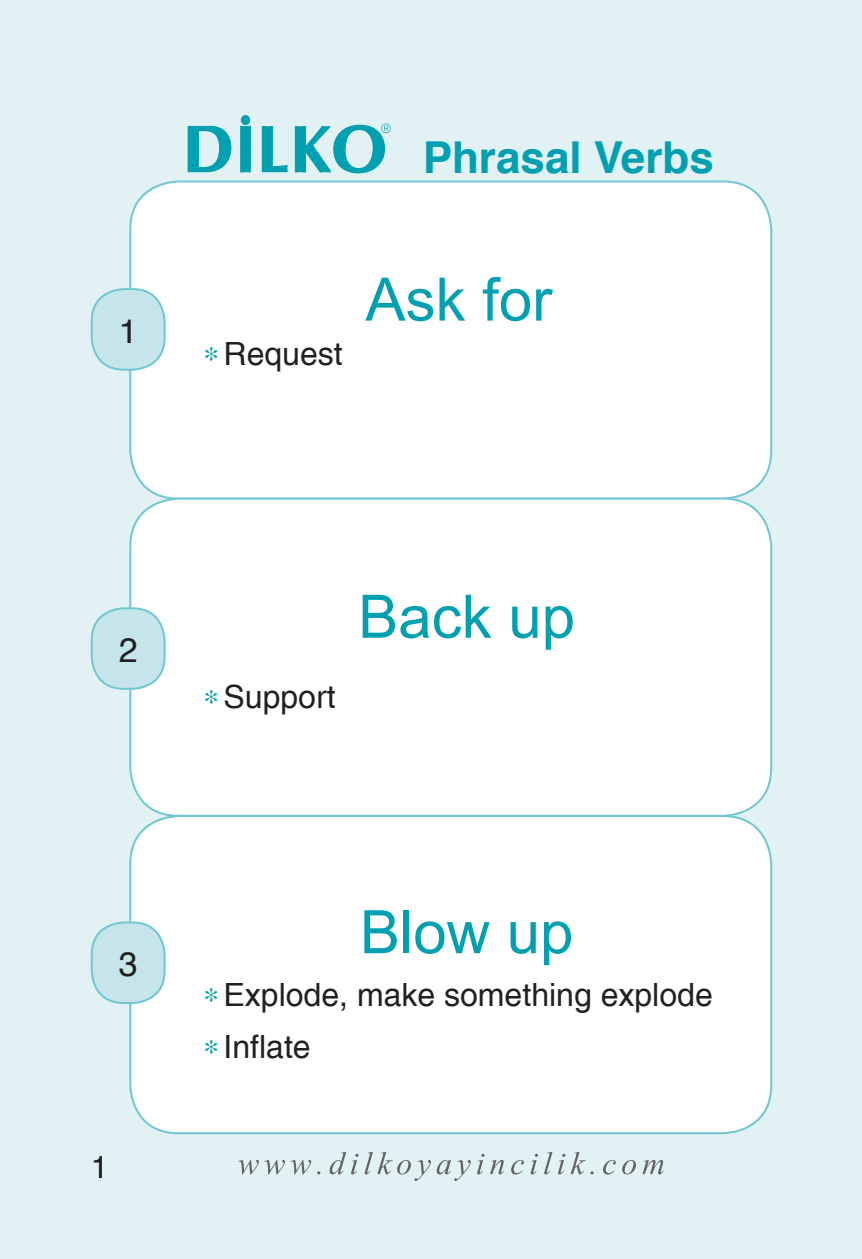
<style>
.page{position:relative;width:862px;height:1259px;background:#fff}
.page>*{position:absolute;margin:0;border:0;box-sizing:border-box;transform-origin:0 0}
.t1{font:60px "Arial";color:#00a0b0}
.t2{font:700 44px "Helvetica";color:#00a0b0}
.t3{font:34px "Helvetica";color:#231f20}
.t4{font:32px/52px "Helvetica T.";color:#231f20}
.t5{font:32px "Helvetica";color:#231f20}
.s1{color:#00a0b0}
</style>
<div class="page">
<div style="left:0;top:0;width:828px;height:1259px;background:#e1f1f4"></div>
<div style="left:828px;top:0;width:34px;height:1259px;background:#e1f1f4"></div>
<div style="left:130px;top:181px;width:641px;height:317px;background:#fff;border-radius:48px"></div>
<div style="left:130px;top:816px;width:641px;height:317px;background:#fff;border-radius:48px"></div>
<div style="left:130px;top:498px;width:641px;height:318px;background:#fff;border-radius:48px"></div>
<div style="left:129px;top:497px;width:643px;height:320px;border:2px solid #71c7d1;border-radius:48px"></div>
<div style="left:92px;top:289px;width:73px;height:81px;background:#c5e5ea;border-radius:32px"></div>
<div style="left:91px;top:288px;width:75px;height:83px;border:2px solid #71c7d1;border-radius:32px"></div>
<div style="left:92px;top:922px;width:73px;height:81px;background:#c5e5ea;border-radius:32px"></div>
<div style="left:91px;top:921px;width:75px;height:83px;border:2px solid #71c7d1;border-radius:32px"></div>
<div style="left:92px;top:608px;width:73px;height:81px;background:#c5e5ea;border-radius:32px"></div>
<div style="left:91px;top:607px;width:75px;height:83px;border:2px solid #71c7d1;border-radius:32px"></div>
<svg style="left:238px;top:1151px;width:426px;height:30px;background:#d2e0e3"></svg>
<svg style="left:187px;top:125px;width:45px;height:48px;background:#65c4ce"></svg>
<svg style="left:239px;top:114px;width:12px;height:59px"></svg>
<svg style="left:261px;top:123px;width:130px;height:51px;background:#81ced7"></svg>
<p class="t3" style="left:119px;top:308px;width:20px">1</p>
<h2 class="t2" style="left:423px;top:128px;width:293px">Phrasal Verbs</h2>
<p class="t4" style="left:204px;top:328px;width:141px"><span class="s1">∗</span> Request</p>
<h1 class="t1" style="left:365px;top:260px;width:188px">Ask for</h1>
<p class="t3" style="left:119px;top:627px;width:20px">2</p>
<p class="t4" style="left:204px;top:671px;width:133px"><span class="s1">∗</span> Support</p>
<h1 class="t1" style="left:358px;top:577px;width:218px">Back up</h1>
<p class="t3" style="left:119px;top:941px;width:20px">3</p>
<p class="t5" style="left:91px;top:1144px;width:19px">1</p>
<h1 class="t1" style="left:360px;top:893px;width:215px">Blow up</h1>
<p class="t4" style="left:204px;top:969px;width:511px"><span class="s1">∗</span> Explode, make something explode <span class="s1">∗</span> Inflate</p>
</div>
